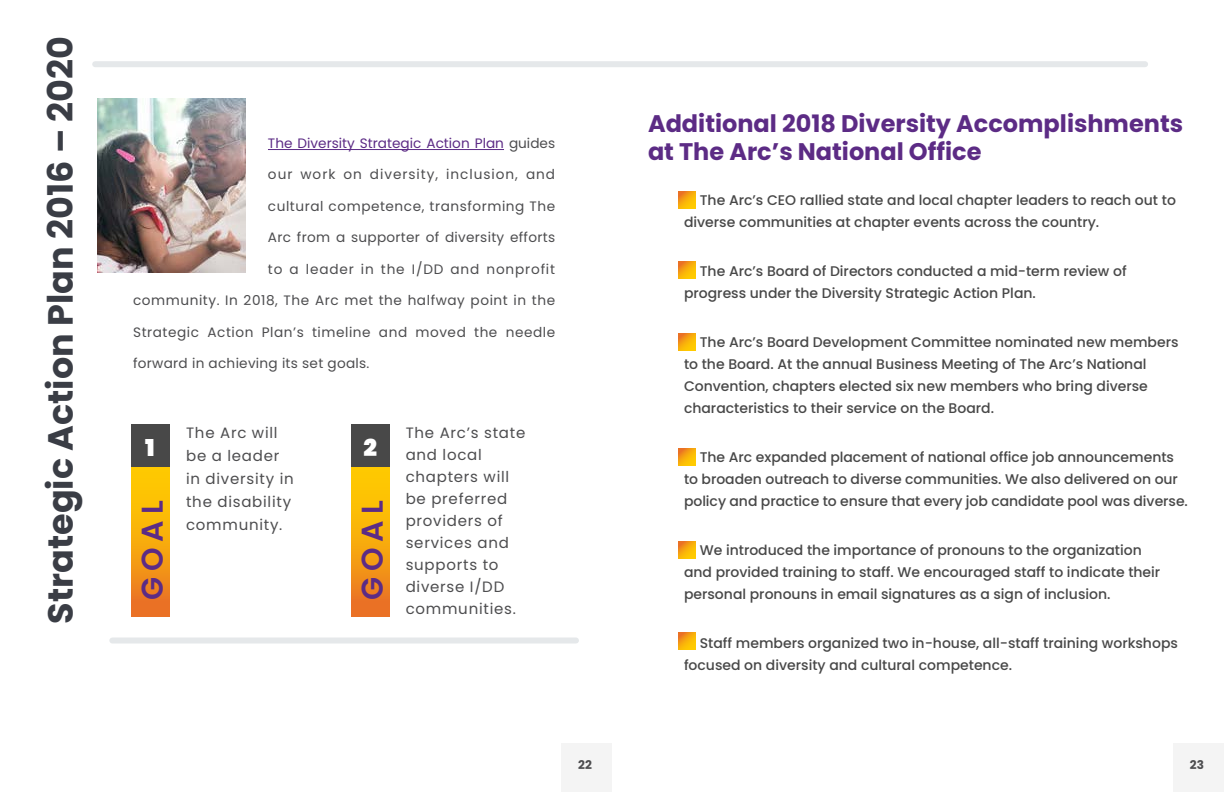
<style>
.page{position:relative;width:1224px;height:792px;background:#fff}
.page>*{position:absolute;margin:0;border:0;box-sizing:border-box;transform-origin:0 0}
.t1{font:700 35px "Poppins";color:#3a3d45}
.t2{font:600 30px "Poppins";letter-spacing:.2em;color:#5c2b85}
.t3{font:700 24px/28px "Poppins";color:#5c2b85}
.t4{font:900 24px "Poppins";color:#fff}
.t5{font:15px/22px "Poppins";letter-spacing:.05em;color:#4d4d4f}
.t6{font:500 14px/22px "Poppins";color:#484848}
.t7{font:13.6px "Poppins";letter-spacing:.04em;color:#4d4d4f}
.t8{font:13.6px "Poppins";letter-spacing:.02em;color:#4d4d4f}
.t9{font:13.6px "Poppins";color:#5c2b85}
.t10{font:13.6px "Poppins";letter-spacing:.07em;color:#4d4d4f}
.t11{font:13.6px "Poppins";letter-spacing:.06em;color:#4d4d4f}
.t12{font:700 12px "Poppins";color:#4d4d4f}
.s1{color:#4d4d4f}
</style>
<div class="page">
<div style="left:562px;top:743px;width:50px;height:49px;background:#f4f4f4"></div>
<div style="left:1174px;top:743px;width:50px;height:49px;background:#f4f4f4"></div>
<svg style="left:678px;top:192px;width:17px;height:17px"></svg>
<svg style="left:351px;top:466px;width:39px;height:151px"></svg>
<div style="left:351px;top:424px;width:39px;height:42px;background:#484848"></div>
<hr style="left:268px;top:149px;width:236px;height:1px;background:#5c2b85">
<div style="left:95px;top:61px;width:1050px;height:6px;background:#e5e8ea"></div>
<div style="left:112px;top:638px;width:464px;height:6px;background:#e5e8ea"></div>
<img style="left:97px;top:98px;width:148px;height:175px">
<svg style="left:131px;top:466px;width:39px;height:151px"></svg>
<div style="left:131px;top:424px;width:39px;height:42px;background:#484848"></div>
<svg style="left:678px;top:262px;width:17px;height:17px"></svg>
<svg style="left:678px;top:334px;width:17px;height:17px"></svg>
<svg style="left:678px;top:449px;width:17px;height:17px"></svg>
<svg style="left:678px;top:542px;width:17px;height:17px"></svg>
<svg style="left:678px;top:633px;width:17px;height:17px"></svg>
<h1 class="t1" style="left:40px;top:624px;width:589px;rotate:-90deg">Strategic Action Plan 2016 – 2020</h1>
<p class="t9" style="left:268px;top:135px;width:289px">The Diversity Strategic Action Plan <span class="s1">guides</span></p>
<p class="t10" style="left:268px;top:166px;width:289px">our work on diversity, inclusion, and</p>
<p class="t7" style="left:268px;top:198px;width:289px">cultural competence, transforming The</p>
<p class="t8" style="left:268px;top:229px;width:289px">Arc from a supporter of diversity efforts</p>
<p class="t11" style="left:268px;top:261px;width:289px">to a leader in the I/DD and nonprofit</p>
<p class="t7" style="left:133px;top:292px;width:424px">community. In 2018, The Arc met the halfway point in the</p>
<p class="t7" style="left:133px;top:324px;width:424px">Strategic Action Plan’s timeline and moved the needle</p>
<p class="t8" style="left:133px;top:355px;width:238px">forward in achieving its set goals.</p>
<h3 class="t4" style="left:145px;top:434px;width:11px">1</h3>
<h2 class="t2" style="left:135px;top:600px;width:101px;rotate:-90deg">GOAL</h2>
<p class="t5" style="left:186px;top:422px;width:109px;line-height:23px">The Arc will be a leader in diversity in the disability community.</p>
<h3 class="t4" style="left:364px;top:434px;width:15px">2</h3>
<h2 class="t2" style="left:355px;top:600px;width:101px;rotate:-90deg">GOAL</h2>
<p class="t5" style="left:406px;top:422px;width:121px">The Arc’s state and local chapters will be preferred providers of services and supports to diverse I/DD communities.</p>
<h3 class="t3" style="left:648px;top:110px;width:537px">Additional 2018 Diversity Accomplishments at The Arc’s National Office</h3>
<p class="t6" style="left:684px;top:189px;width:493px;text-indent:16px">The Arc’s CEO rallied state and local chapter leaders to reach out to diverse communities at chapter events across the country.</p>
<p class="t6" style="left:684px;top:260px;width:444px;text-indent:16px">The Arc’s Board of Directors conducted a mid-term review of progress under the Diversity Strategic Action Plan.</p>
<p class="t6" style="left:684px;top:331px;width:496px;text-indent:16px">The Arc’s Board Development Committee nominated new members to the Board. At the annual Business Meeting of The Arc’s National Convention, chapters elected six new members who bring diverse characteristics to their service on the Board.</p>
<p class="t6" style="left:684px;top:446px;width:506px;text-indent:16px">The Arc expanded placement of national office job announcements to broaden outreach to diverse communities. We also delivered on our policy and practice to ensure that every job candidate pool was diverse.</p>
<p class="t6" style="left:684px;top:539px;width:478px;text-indent:16px">We introduced the importance of pronouns to the organization and provided training to staff. We encouraged staff to indicate their personal pronouns in email signatures as a sign of inclusion.</p>
<p class="t6" style="left:684px;top:632px;width:495px;text-indent:16px">Staff members organized two in-house, all-staff training workshops focused on diversity and cultural competence.</p>
<p class="t12" style="left:578px;top:757px;width:15px">22</p>
<p class="t12" style="left:1190px;top:757px;width:16px">23</p>
</div>
